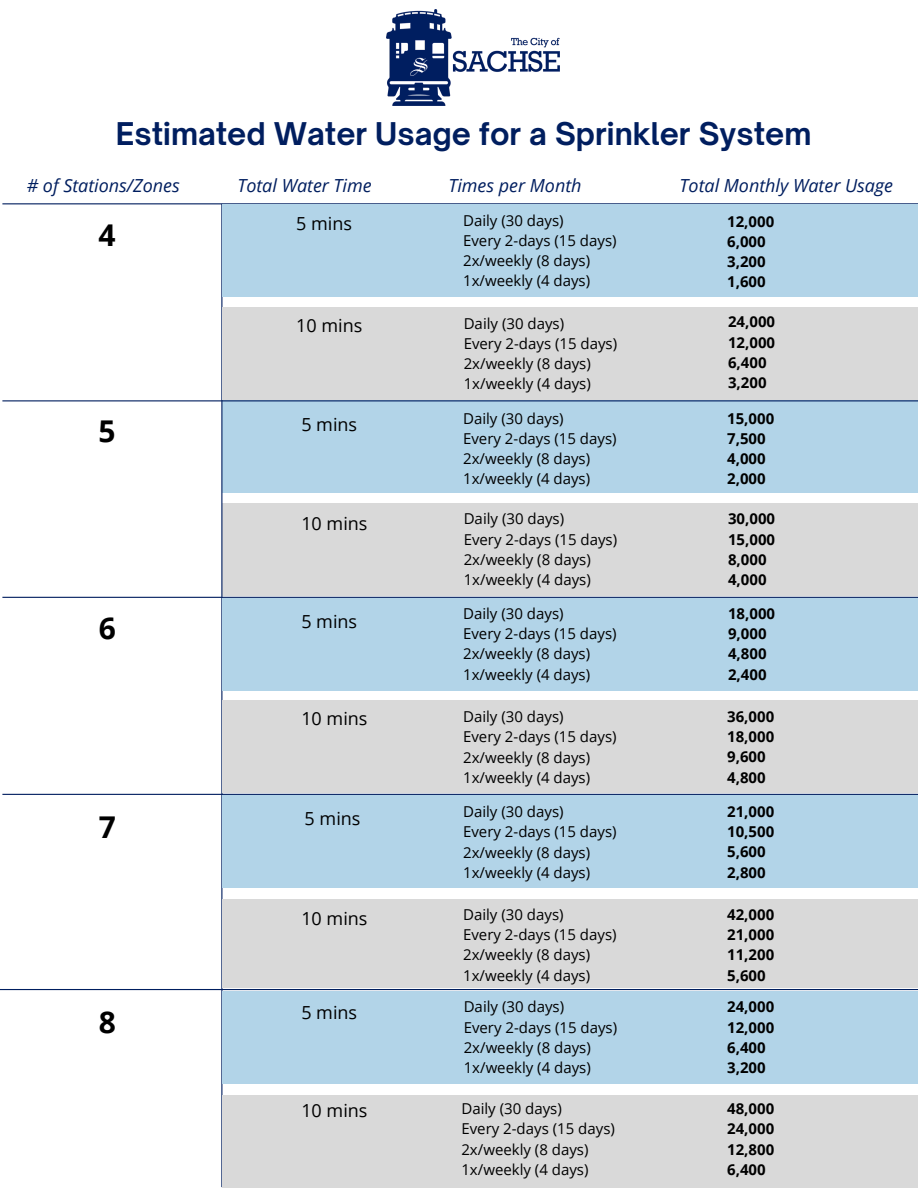
<style>
.page{position:relative;width:918px;height:1188px;background:#fff}
.page>*{position:absolute;margin:0;border:0;box-sizing:border-box;transform-origin:0 0}
.t1{font:700 30px "Open Sauce One";color:#001e5f}
.t2{font:700 30px "Open Sans";color:#000}
.t3{font:italic 18px "Open Sans";color:#001e5f}
.t4{font:18px "Open Sans";color:#000}
.t5{font:15px/20.2px "Open Sans";color:#000}
.t6{font:700 15px/20.2px "Open Sans";color:#000}
</style>
<div class="page">
<hr style="left:2px;top:203px;width:916px;height:1px;background:#001e5f">
<div style="left:222px;top:503px;width:696px;height:93px;background:#d9d9d9"></div>
<div style="left:222px;top:400px;width:696px;height:93px;background:#b2d4e8"></div>
<hr style="left:2px;top:400px;width:916px;height:1px;background:#001e5f">
<hr style="left:2px;top:597px;width:916px;height:1px;background:#001e5f">
<hr style="left:2px;top:794px;width:916px;height:1px;background:#001e5f">
<hr style="left:0;top:989px;width:918px;height:1px;background:#001e5f">
<hr style="left:221px;top:204px;width:1px;height:983px;background:#001e5f">
<div style="left:222px;top:204px;width:696px;height:93px;background:#b2d4e8"></div>
<div style="left:222px;top:307px;width:696px;height:93px;background:#d9d9d9"></div>
<div style="left:222px;top:598px;width:696px;height:92px;background:#b2d4e8"></div>
<div style="left:222px;top:701px;width:696px;height:92px;background:#d9d9d9"></div>
<div style="left:222px;top:796px;width:696px;height:92px;background:#b2d4e8"></div>
<div style="left:222px;top:899px;width:696px;height:89px;background:#d9d9d9"></div>
<div style="left:222px;top:991px;width:696px;height:92px;background:#b2d4e8"></div>
<div style="left:222px;top:1095px;width:696px;height:92px;background:#d9d9d9"></div>
<img style="left:386px;top:10px;width:173px;height:95px">
<h1 class="t1" style="left:116px;top:115px;width:697px">Estimated Water Usage for a Sprinkler System</h1>
<p class="t3" style="left:27px;top:173px;width:155px"># of Stations/Zones</p>
<p class="t3" style="left:237px;top:173px;width:136px">Total Water Time</p>
<p class="t3" style="left:448px;top:173px;width:135px">Times per Month</p>
<p class="t3" style="left:680px;top:173px;width:215px">Total Monthly Water Usage</p>
<h1 class="t2" style="left:98px;top:214px;width:19px">4</h1>
<p class="t5" style="left:463px;top:210px;width:155px">Daily (30 days)<br>Every 2-days (15 days)<br>2x/weekly (8 days)<br>1x/weekly (4 days)</p>
<p class="t5" style="left:464px;top:313px;width:155px">Daily (30 days)<br>Every 2-days (15 days)<br>2x/weekly (8 days)<br>1x/weekly (4 days)</p>
<p class="t6" style="left:727px;top:211px;width:49px">12,000<br>6,000<br>3,200<br>1,600</p>
<p class="t6" style="left:728px;top:311px;width:49px">24,000<br>12,000<br>6,400<br>3,200</p>
<p class="t4" style="left:296px;top:210px;width:57px">5 mins</p>
<p class="t4" style="left:296px;top:312px;width:68px">10 mins</p>
<h1 class="t2" style="left:98px;top:410px;width:19px">5</h1>
<p class="t4" style="left:301px;top:412px;width:57px">5 mins</p>
<p class="t4" style="left:301px;top:511px;width:68px">10 mins</p>
<p class="t5" style="left:463px;top:408px;width:155px">Daily (30 days)<br>Every 2-days (15 days)<br>2x/weekly (8 days)<br>1x/weekly (4 days)</p>
<p class="t5" style="left:464px;top:509px;width:155px">Daily (30 days)<br>Every 2-days (15 days)<br>2x/weekly (8 days)<br>1x/weekly (4 days)</p>
<p class="t6" style="left:727px;top:408px;width:49px">15,000<br>7,500<br>4,000<br>2,000</p>
<p class="t6" style="left:728px;top:509px;width:49px">30,000<br>15,000<br>8,000<br>4,000</p>
<h1 class="t2" style="left:99px;top:607px;width:19px">6</h1>
<p class="t4" style="left:301px;top:608px;width:57px">5 mins</p>
<p class="t4" style="left:301px;top:706px;width:68px">10 mins</p>
<p class="t5" style="left:463px;top:603px;width:155px">Daily (30 days)<br>Every 2-days (15 days)<br>2x/weekly (8 days)<br>1x/weekly (4 days)</p>
<p class="t5" style="left:463px;top:706px;width:155px">Daily (30 days)<br>Every 2-days (15 days)<br>2x/weekly (8 days)<br>1x/weekly (4 days)</p>
<p class="t6" style="left:728px;top:603px;width:49px">18,000<br>9,000<br>4,800<br>2,400</p>
<p class="t6" style="left:727px;top:706px;width:49px">36,000<br>18,000<br>9,600<br>4,800</p>
<h1 class="t2" style="left:99px;top:806px;width:19px">7</h1>
<p class="t4" style="left:305px;top:805px;width:57px">5 mins</p>
<p class="t4" style="left:301px;top:906px;width:68px">10 mins</p>
<p class="t5" style="left:463px;top:801px;width:155px">Daily (30 days)<br>Every 2-days (15 days)<br>2x/weekly (8 days)<br>1x/weekly (4 days)</p>
<p class="t5" style="left:463px;top:904px;width:155px">Daily (30 days)<br>Every 2-days (15 days)<br>2x/weekly (8 days)<br>1x/weekly (4 days)</p>
<p class="t6" style="left:727px;top:801px;width:49px">21,000<br>10,500<br>5,600<br>2,800</p>
<p class="t6" style="left:727px;top:904px;width:49px;text-align:justify">42,000<br>21,000<br>11,200<br>5,600</p>
<h1 class="t2" style="left:99px;top:1001px;width:19px">8</h1>
<p class="t4" style="left:301px;top:999px;width:57px">5 mins</p>
<p class="t4" style="left:301px;top:1098px;width:68px">10 mins</p>
<p class="t5" style="left:464px;top:996px;width:155px">Daily (30 days)<br>Every 2-days (15 days)<br>2x/weekly (8 days)<br>1x/weekly (4 days)</p>
<p class="t5" style="left:461px;top:1098px;width:155px">Daily (30 days)<br>Every 2-days (15 days)<br>2x/weekly (8 days)<br>1x/weekly (4 days)</p>
<p class="t6" style="left:727px;top:996px;width:49px">24,000<br>12,000<br>6,400<br>3,200</p>
<p class="t6" style="left:727px;top:1098px;width:49px;text-align:justify">48,000<br>24,000<br>12,800<br>6,400</p>
</div>
